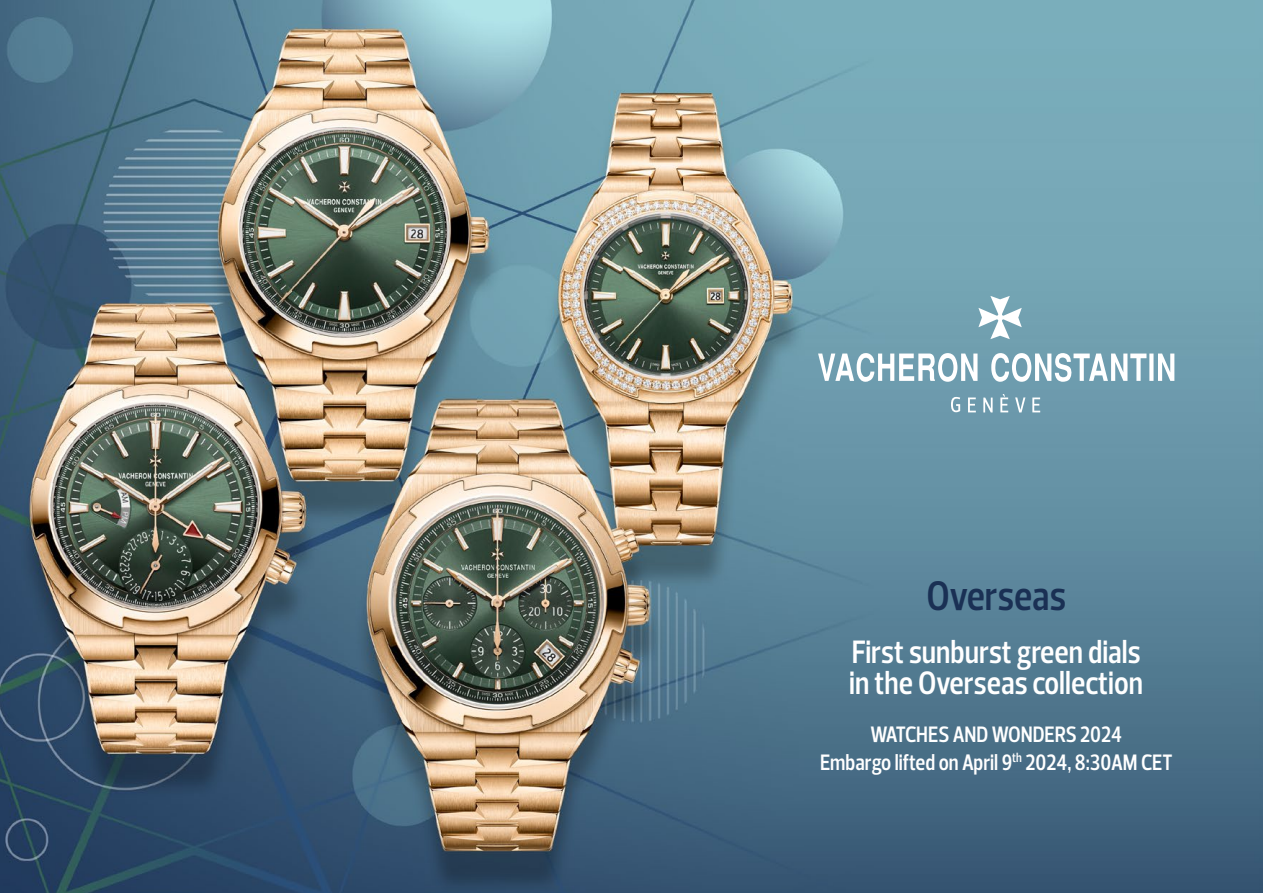
<style>
.page{position:relative;width:1263px;height:893px;background:#fff}
.page>*{position:absolute;margin:0;border:0;box-sizing:border-box;transform-origin:0 0}
.t1{font:600 42px "Prelo Condensed";color:#1a3054}
.t2{font:600 33px "Prelo Condensed";color:#fff}
.t3{font:600 22.8px "Prelo Condensed";color:#fff}
</style>
<div class="page">
<img style="left:0;top:0;width:1263px;height:893px">
<svg style="left:818px;top:296px;width:356px;height:116px;background:#82aab9"></svg>
<p class="t1" style="left:926px;top:571px;width:141px">Overseas</p>
<p class="t2" style="left:852px;top:631px;width:290px">First sunburst green dials</p>
<p class="t2" style="left:849px;top:662px;width:295px">in the Overseas collection</p>
<p class="t3" style="left:870px;top:721px;width:253px">WATCHES AND WONDERS 2024</p>
<p class="t3" style="left:820px;top:748px;width:354px">Embargo lifted on April 9<sup>th</sup> 2024, 8:30AM CET</p>
</div>
